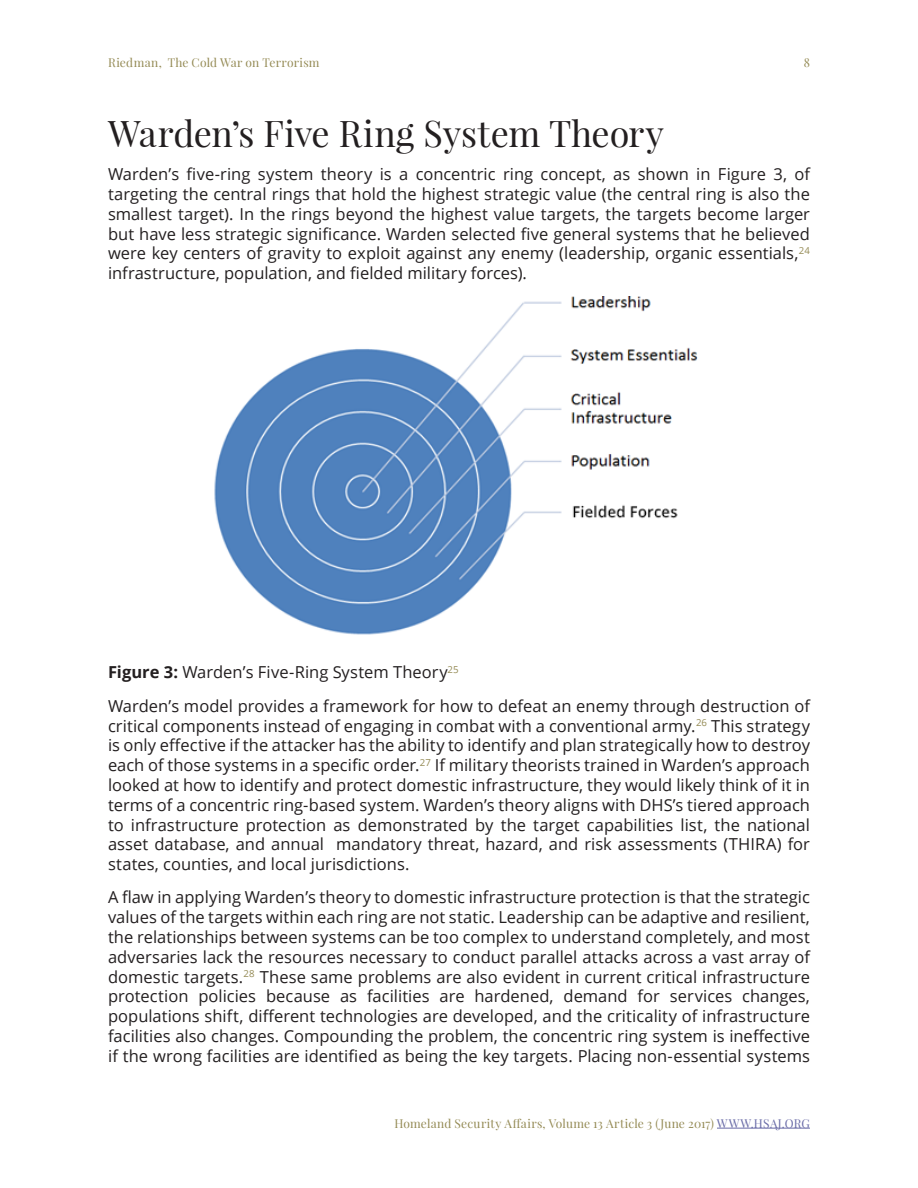
<style>
.page{position:relative;width:918px;height:1188px;background:#fff}
.page>*{position:absolute;margin:0;border:0;box-sizing:border-box;transform-origin:0 0}
.Heading_1{font:36px "Playfair Display";letter-spacing:-.005em;color:#231f20}
.t1{font:16.5px/19.8px "Open Sans";color:#231f20;text-align:justify}
.t2{font:12px "Playfair Display";letter-spacing:.015em;color:#948a54}
.s1{font-weight:700}
.s2{color:#696ba7}
</style>
<div class="page">
<hr style="left:717px;top:1128px;width:93px;height:1px;background:#696ba7">
<img style="left:214px;top:296px;width:484px;height:339px">
<p class="t2" style="left:108px;top:55px;width:213px">Riedman, The Cold War on Terrorism</p>
<p class="t2" style="left:804px;top:55px;width:8px">8</p>
<h1 class="Heading_1" style="left:108px;top:111px;width:558px">Warden’s Five Ring System Theory</h1>
<p class="t1" style="left:108px;top:164px;width:704px">Warden’s five-ring system theory is a concentric ring concept, as shown in Figure 3, of targeting the central rings that hold the highest strategic value (the central ring is also the smallest target). In the rings beyond the highest value targets, the targets become larger but have less strategic significance. Warden selected five general systems that he believed were key centers of gravity to exploit against any enemy (leadership, organic essentials,<sup>24 </sup>infrastructure, population, and fielded military forces).</p>
<p class="t1" style="left:108px;top:662px;width:352px"><span class="s1">Figure 3:</span> Warden’s Five-Ring System Theory<sup>25</sup></p>
<p class="t1" style="left:108px;top:695px;width:704px">Warden’s model provides a framework for how to defeat an enemy through destruction of critical components instead of engaging in combat with a conventional army.<sup>26</sup> This strategy is only effective if the attacker has the ability to identify and plan strategically how to destroy each of those systems in a specific order.<sup>27</sup> If military theorists trained in Warden’s approach looked at how to identify and protect domestic infrastructure, they would likely think of it in terms of a concentric ring-based system. Warden’s theory aligns with DHS’s tiered approach to infrastructure protection as demonstrated by the target capabilities list, the national asset database, and annual mandatory threat, hazard, and risk assessments (THIRA) for states, counties, and local jurisdictions.</p>
<p class="t1" style="left:108px;top:887px;width:704px">A flaw in applying Warden’s theory to domestic infrastructure protection is that the strategic values of the targets within each ring are not static. Leadership can be adaptive and resilient, the relationships between systems can be too complex to understand completely, and most adversaries lack the resources necessary to conduct parallel attacks across a vast array of domestic targets.<sup>28</sup> These same problems are also evident in current critical infrastructure protection policies because as facilities are hardened, demand for services changes, populations shift, different technologies are developed, and the criticality of infrastructure facilities also changes. Compounding the problem, the concentric ring system is ineffective if the wrong facilities are identified as being the key targets. Placing non-essential systems</p>
<p class="t2" style="left:394px;top:1116px;width:417px">Homeland Security Affairs, Volume 13 Article 3 (June 2017) <span class="s2">WWW.HSAJ.ORG</span></p>
</div>
